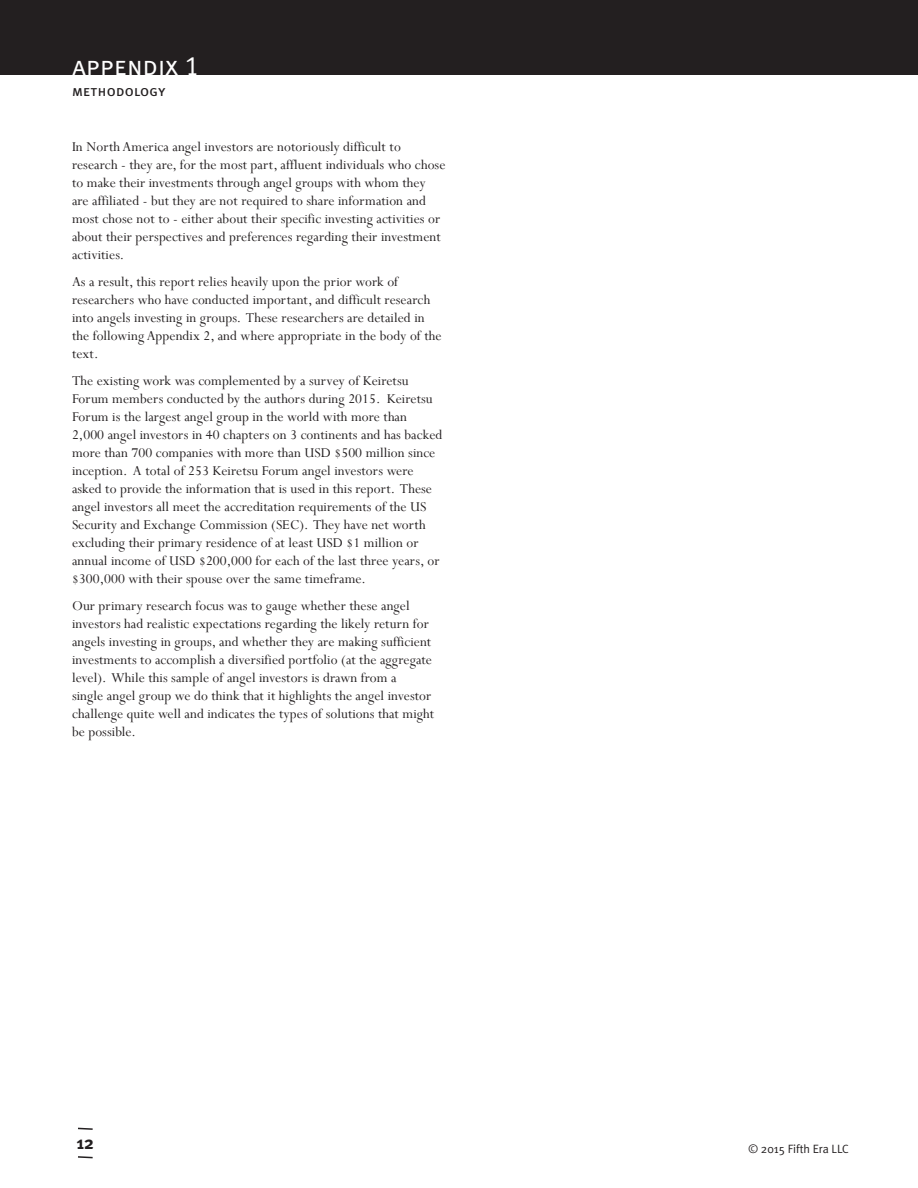
<style>
.page{position:relative;width:918px;height:1188px;background:#fff}
.page>*{position:absolute;margin:0;border:0;box-sizing:border-box;transform-origin:0 0}
.chapter_title{font:27px "Meta Plus Normal Caps";color:#fff}
.t1{font:700 18px "Meta Plus";color:#231f20}
.Appendix_body{font:15px/18px "Perpetua";letter-spacing:.005em;color:#231f20}
.chapter_title_subhea{font:15px "Meta Plus Book Caps";letter-spacing:.02em;color:#231f20}
.t2{font:12px "Meta Plus Normal";color:#231f20}
</style>
<div class="page">
<div style="left:0;top:0;width:918px;height:74px;background:#231f20"></div>
<svg style="left:78px;top:1127px;width:15px;height:3px"></svg>
<svg style="left:78px;top:1156px;width:15px;height:3px"></svg>
<p class="chapter_title" style="left:72px;top:50px;width:129px">appendix 1</p>
<p class="chapter_title_subhea" style="left:72px;top:82px;width:95px">methodology</p>
<p class="Appendix_body" style="left:72px;top:138px;width:375px">In North America angel investors are notoriously difficult to research - they are, for the most part, affluent individuals who chose to make their investments through angel groups with whom they are affiliated - but they are not required to share information and most chose not to - either about their specific investing activities or about their perspectives and preferences regarding their investment activities.</p>
<p class="Appendix_body" style="left:72px;top:273px;width:371px">As a result, this report relies heavily upon the prior work of researchers who have conducted important, and difficult research into angels investing in groups. These researchers are detailed in the following Appendix 2, and where appropriate in the body of the text.</p>
<p class="Appendix_body" style="left:72px;top:372px;width:372px">The existing work was complemented by a survey of Keiretsu Forum members conducted by the authors during 2015. Keiretsu Forum is the largest angel group in the world with more than 2,000 angel investors in 40 chapters on 3 continents and has backed more than 700 companies with more than USD $500 million since inception. A total of 253 Keiretsu Forum angel investors were asked to provide the information that is used in this report. These angel investors all meet the accreditation requirements of the US Security and Exchange Commission (SEC). They have net worth excluding their primary residence of at least USD $1 million or annual income of USD $200,000 for each of the last three years, or $300,000 with their spouse over the same timeframe.</p>
<p class="Appendix_body" style="left:72px;top:597px;width:364px">Our primary research focus was to gauge whether these angel investors had realistic expectations regarding the likely return for angels investing in groups, and whether they are making sufficient investments to accomplish a diversified portfolio (at the aggregate level). While this sample of angel investors is drawn from a<br>single angel group we do think that it highlights the angel investor challenge quite well and indicates the types of solutions that might be possible.</p>
<p class="t1" style="left:77px;top:1132px;width:19px">12</p>
<p class="t2" style="left:749px;top:1141px;width:102px">© 2015 Fifth Era LLC</p>
</div>
